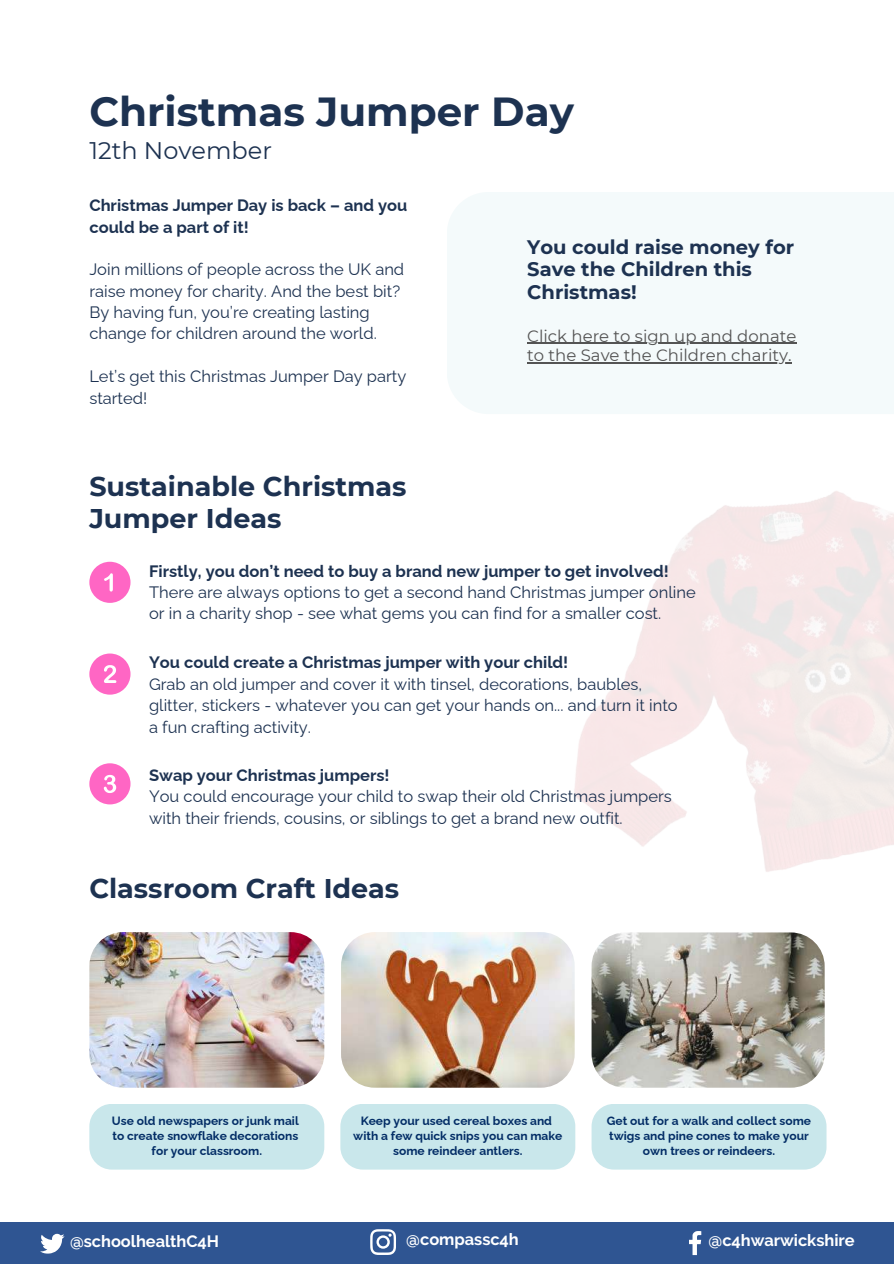
<style>
.page{position:relative;width:894px;height:1264px;background:#fff}
.page>*{position:absolute;margin:0;border:0;box-sizing:border-box;transform-origin:0 0}
.t1{font:700 40.5px "Montserrat";color:#1d3251}
.t2{font:700 27px/31.5px "Montserrat";color:#1d3251}
.t3{font:24px "Montserrat";color:#1d3251}
.t4{font:700 19.5px/22.5px "Montserrat";color:#1d3251}
.t5{font:16.5px/21.3px "Raleway";color:#1d3251}
.t6{font:700 16.5px/21.3px "Raleway";color:#1d3251}
.t7{font:16.5px/19.2px "Montserrat";color:#545454}
.t8{font:700 16.35px "Raleway";color:#fff}
.t9{font:700 12px/14.7px "Raleway";color:#032d66;text-align:center}
</style>
<div class="page">
<div style="left:0;top:1222px;width:893px;height:41px;background:#2f5592"></div>
<svg style="left:40px;top:1233px;width:24px;height:20px"></svg>
<svg style="left:689px;top:1231px;width:12px;height:23px"></svg>
<svg style="left:370px;top:1229px;width:26px;height:25px"></svg>
<div style="left:447px;top:192px;width:446px;height:222px;background:#f4fafb"></div>
<div style="left:89px;top:561px;width:41px;height:42px;background:#ff66c4;border-radius:50%"></div>
<svg style="left:104px;top:573px;width:9px;height:18px"></svg>
<div style="left:89px;top:653px;width:41px;height:41px;background:#ff66c4;border-radius:50%"></div>
<svg style="left:104px;top:665px;width:12px;height:18px"></svg>
<div style="left:89px;top:763px;width:41px;height:41px;background:#ff66c4;border-radius:50%"></div>
<svg style="left:104px;top:775px;width:12px;height:18px"></svg>
<img style="left:89px;top:932px;width:235px;height:155px;border-radius:34px">
<img style="left:341px;top:932px;width:233px;height:155px;border-radius:34px">
<img style="left:591px;top:932px;width:233px;height:155px;border-radius:34px">
<div style="left:89px;top:1103px;width:235px;height:66px;background:#c9e7eb;border-radius:23px"></div>
<div style="left:340px;top:1103px;width:235px;height:66px;background:#c9e7eb;border-radius:23px"></div>
<div style="left:591px;top:1103px;width:235px;height:66px;background:#c9e7eb;border-radius:22px"></div>
<hr style="left:527px;top:343px;width:269px;height:1px;background:#545454">
<hr style="left:527px;top:362px;width:264px;height:1px;background:#545454">
<h1 class="t1" style="left:89px;top:87px;width:486px">Christmas Jumper Day</h1>
<h3 class="t3" style="left:89px;top:136px;width:184px">12th November</h3>
<p class="t6" style="left:89px;top:195px;width:319px">Christmas Jumper Day is back – and you could be a part of it!</p>
<p class="t5" style="left:89px;top:259px;width:316px">Join millions of people across the UK and raise money for charity. And the best bit?<br>By having fun, you’re creating lasting change for children around the world.</p>
<p class="t5" style="left:89px;top:366px;width:318px">Let’s get this Christmas Jumper Day party started!</p>
<p class="t4" style="left:527px;top:236px;width:268px">You could raise money for<br>Save the Children this<br>Christmas!</p>
<p class="t7" style="left:527px;top:326px;width:270px">Click here to sign up and donate to the Save the Children charity.</p>
<h2 class="t2" style="left:89px;top:471px;width:319px">Sustainable Christmas<br>Jumper Ideas</h2>
<p class="t6" style="left:149px;top:560px;width:521px">Firstly, you don’t need to buy a brand new jumper to get involved!</p>
<p class="t5" style="left:149px;top:581px;width:548px">There are always options to get a second hand Christmas jumper online or in a charity shop - see what gems you can find for a smaller cost.</p>
<p class="t6" style="left:149px;top:652px;width:420px">You could create a Christmas jumper with your child!</p>
<p class="t5" style="left:149px;top:673px;width:530px">Grab an old jumper and cover it with tinsel, decorations, baubles, glitter, stickers - whatever you can get your hands on... and turn it into a fun crafting activity.</p>
<p class="t6" style="left:149px;top:764px;width:242px">Swap your Christmas jumpers!</p>
<p class="t5" style="left:149px;top:785px;width:524px">You could encourage your child to swap their old Christmas jumpers with their friends, cousins, or siblings to get a brand new outfit.</p>
<h2 class="t2" style="left:89px;top:872px;width:311px">Classroom Craft Ideas</h2>
<p class="t9" style="left:112px;top:1113px;width:188px">Use old newspapers or junk mail to create snowflake decorations for your classroom.</p>
<p class="t9" style="left:353px;top:1113px;width:210px">Keep your used cereal boxes and with a few quick snips you can make some reindeer antlers.</p>
<p class="t9" style="left:606px;top:1113px;width:206px">Get out for a walk and collect some twigs and pine cones to make your own trees or reindeers.</p>
<p class="t8" style="left:70px;top:1231px;width:150px">@schoolhealthC4H</p>
<p class="t8" style="left:406px;top:1229px;width:114px">@compassc4h</p>
<p class="t8" style="left:708px;top:1230px;width:148px">@c4hwarwickshire</p>
</div>
